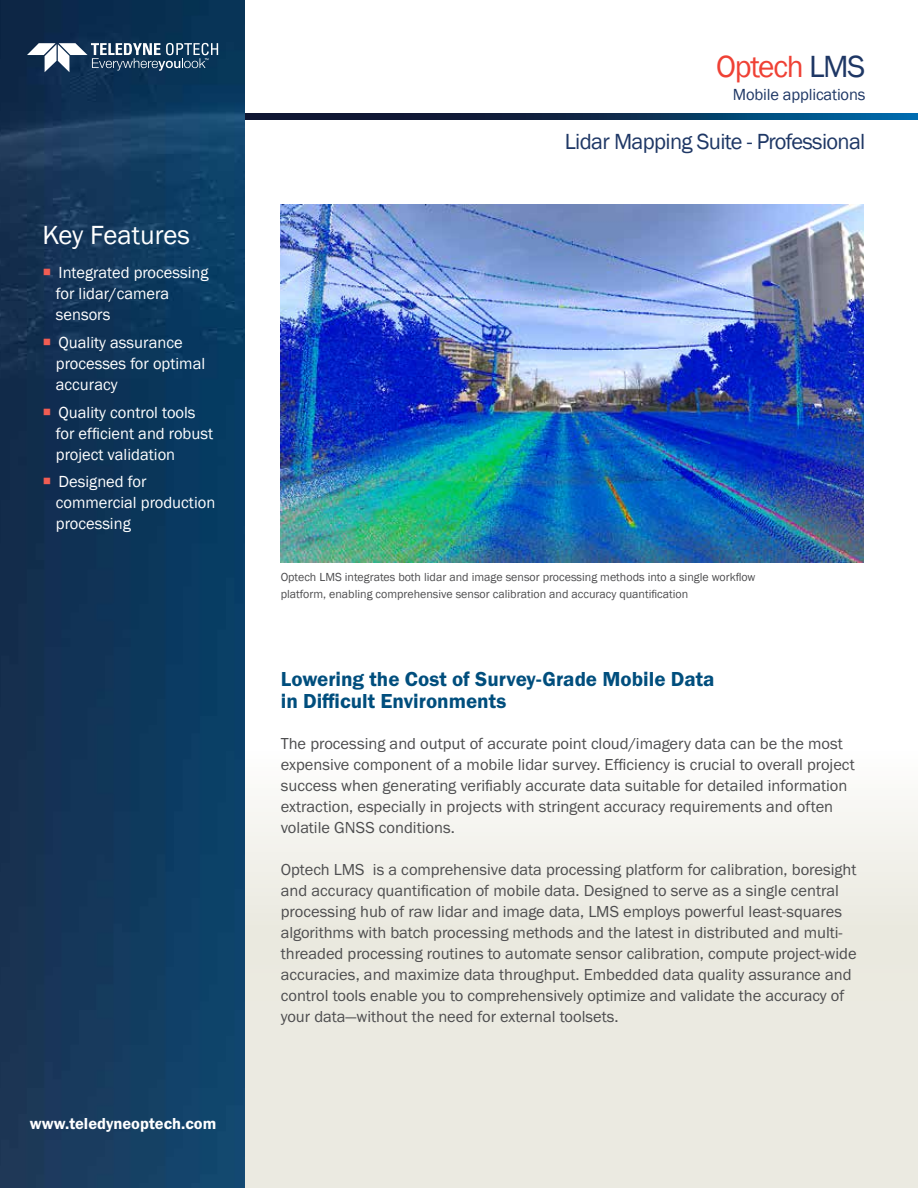
<style>
.page{position:relative;width:918px;height:1188px;background:#fff}
.page>*{position:absolute;margin:0;border:0;box-sizing:border-box;transform-origin:0 0}
.t1{font:31.5px "Franklin Gothic";letter-spacing:-.04em;color:#ef4135}
.t2{font:27px "Franklin Gothic";color:#fff}
.t3{font:22.5px "Franklin Gothic";letter-spacing:-.03em;color:#1e3765}
.t4{font:21px/22.5px "Franklin Gothic URW Dem";color:#004e7d}
.t5{font:16.5px/21px "Franklin Gothic URW Boo";color:#4d4d4f}
.t6{font:16.5px/21px "Franklin Gothic";color:#fff}
.t7{font:16.5px "Franklin Gothic URW Dem";color:#fff}
.t8{font:16.5px "Franklin Gothic";letter-spacing:-.01em;color:#1e3765}
.t9{font:12px/16.5px "Franklin Gothic";color:#4d4d4f}
.s1{color:#f15d53}
.s2{color:#1e3765}
</style>
<div class="page">
<div style="left:0;top:0;width:918px;height:1188px;background:linear-gradient(to bottom,#fff,#edece3)"></div>
<svg style="left:245px;top:114px;width:673px;height:5px"></svg>
<img style="left:0;top:0;width:245px;height:1188px">
<svg style="left:27px;top:43px;width:191px;height:29px"></svg>
<img style="left:281px;top:205px;width:583px;height:358px">
<h2 class="t2" style="left:42px;top:218px;width:149px">Key Features</h2>
<p class="t6" style="left:56px;top:262px;width:154px;text-indent:-13px"><span class="s1">○</span> Integrated processing for lidar/camera sensors</p>
<p class="t6" style="left:56px;top:332px;width:151px;text-indent:-13px"><span class="s1">○</span> Quality assurance processes for optimal accuracy</p>
<p class="t6" style="left:56px;top:402px;width:159px;text-indent:-13px"><span class="s1">○</span> Quality control tools for efficient and robust project validation</p>
<p class="t6" style="left:56px;top:472px;width:161px;text-indent:-13px"><span class="s1">○</span> Designed for commercial production processing</p>
<p class="t7" style="left:30px;top:1113px;width:188px">www.teledyneoptech.com</p>
<h1 class="t1" style="left:716px;top:47px;width:151px">Optech <span class="s2">LMS</span></h1>
<p class="t8" style="left:733px;top:84px;width:134px">Mobile applications</p>
<h3 class="t3" style="left:565px;top:127px;width:302px">Lidar Mapping Suite - Professional</h3>
<p class="t9" style="left:281px;top:569px;width:476px">Optech LMS integrates both lidar and image sensor processing methods into a single workflow platform, enabling comprehensive sensor calibration and accuracy quantification</p>
<p class="t4" style="left:281px;top:667px;width:435px">Lowering the Cost of Survey-Grade Mobile Data in Difficult Environments</p>
<p class="t5" style="left:281px;top:733px;width:576px">The processing and output of accurate point cloud/imagery data can be the most expensive component of a mobile lidar survey. Efficiency is crucial to overall project success when generating verifiably accurate data suitable for detailed information extraction, especially in projects with stringent accuracy requirements and often volatile GNSS conditions.</p>
<p class="t5" style="left:281px;top:858px;width:577px">Optech LMS is a comprehensive data processing platform for calibration, boresight and accuracy quantification of mobile data. Designed to serve as a single central processing hub of raw lidar and image data, LMS employs powerful least-squares algorithms with batch processing methods and the latest in distributed and multi&shy;threaded processing routines to automate sensor calibration, compute project-wide accuracies, and maximize data throughput. Embedded data quality assurance and control tools enable you to comprehensively optimize and validate the accuracy of your data—without the need for external toolsets.</p>
</div>
